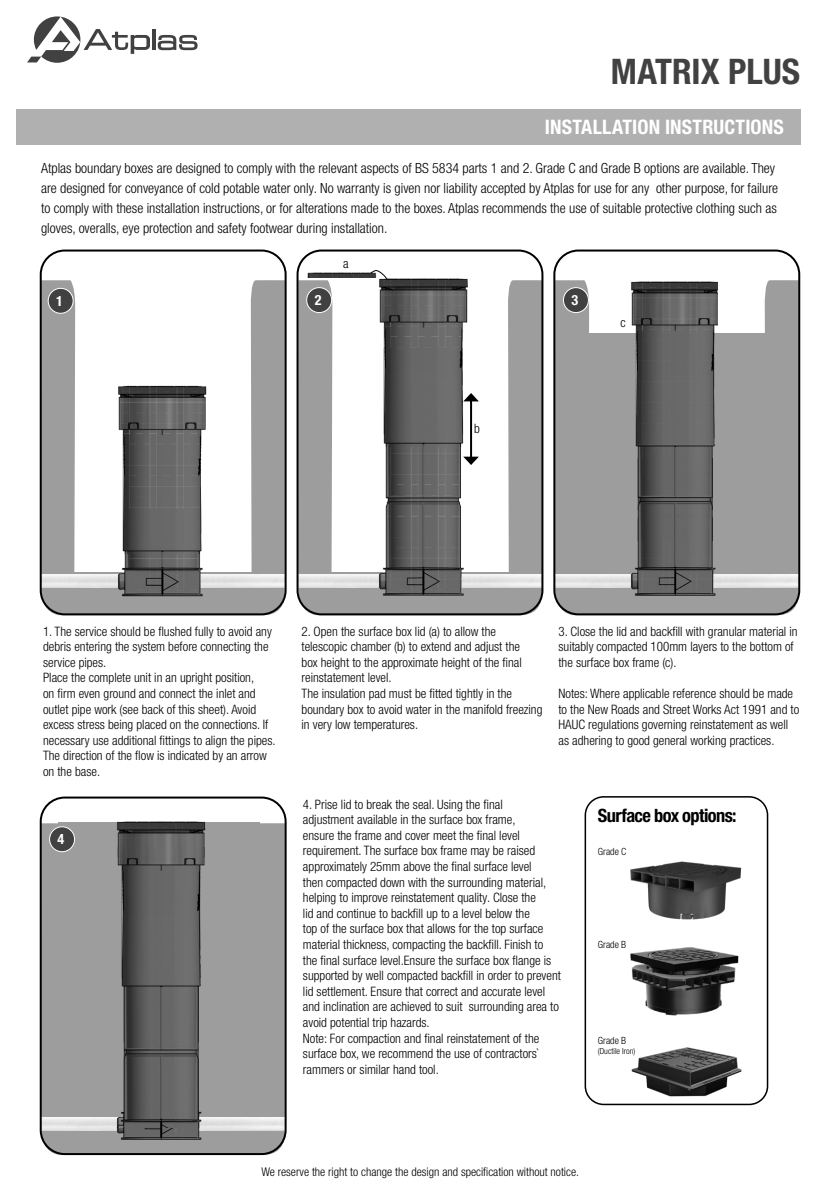
<style>
.page{position:relative;width:840px;height:1191px;background:#fff}
.page>*{position:absolute;margin:0;border:0;box-sizing:border-box;transform-origin:0 0}
.t1{font:700 condensed 35.2px "Helvetica Neue LT Pro";color:#414141}
.t2{font:700 condensed 20px "Helvetica Neue LT Pro";letter-spacing:.01em;color:#fff}
.Title_product{font:700 condensed 18.4px "Helvetica Neue LT Pro";letter-spacing:-.03em;color:#000}
.t3{font:700 condensed 14.2px "Helvetica Neue LT Pro";color:#fff}
.t4{font:300 condensed 14px/20px "Helvetica Neue LT Pro";color:#000}
.t5{font:300 condensed 13px/15.6px "Helvetica Neue LT Pro";color:#000}
.t6{font:300 condensed 12px "Helvetica Neue LT Pro";color:#000}
.t7{font:300 condensed 10px "Helvetica Neue LT Pro";color:#000}
.t8{font:300 condensed 8.4px "Helvetica Neue LT Pro";color:#000}
</style>
<div class="page">
<svg style="left:369px;top:270px;width:12px;height:8px"></svg>
<svg style="left:41px;top:280px;width:244px;height:336px"></svg>
<svg style="left:299px;top:280px;width:243px;height:336px;fill:#9d9d9d"></svg>
<svg style="left:556px;top:280px;width:243px;height:336px;background:#a6a6a6"></svg>
<img style="left:299px;top:575px;width:241px;height:20px">
<div style="left:296px;top:249px;width:247px;height:366px;border:2px solid #000;border-radius:24px"></div>
<div style="left:41px;top:823px;width:244px;height:333px;background:#9d9d9d"></div>
<img style="left:377px;top:349px;width:112px;height:249px">
<img style="left:556px;top:575px;width:240px;height:20px">
<img style="left:628px;top:280px;width:89px;height:179px">
<div style="left:553px;top:249px;width:246px;height:366px;border:2px solid #000;border-radius:24px"></div>
<img style="left:43px;top:575px;width:240px;height:20px">
<img style="left:116px;top:553px;width:107px;height:43px">
<img style="left:116px;top:381px;width:108px;height:172px">
<img style="left:43px;top:1117px;width:240px;height:21px">
<div style="left:40px;top:796px;width:246px;height:359px;border:2px solid #000;border-radius:24px"></div>
<div style="left:40px;top:249px;width:246px;height:366px;border:2px solid #000;border-radius:24px"></div>
<img style="left:307px;top:272px;width:79px;height:5px">
<hr style="left:470px;top:400px;width:2px;height:57px;background:#000">
<svg style="left:463px;top:456px;width:15px;height:9px"></svg>
<img style="left:377px;top:277px;width:104px;height:169px">
<img style="left:628px;top:459px;width:89px;height:136px">
<img style="left:115px;top:1127px;width:92px;height:13px">
<img style="left:115px;top:821px;width:92px;height:306px">
<div style="left:584px;top:796px;width:183px;height:309px;border:2px solid #000;border-radius:18px"></div>
<img style="left:620px;top:1047px;width:134px;height:59px">
<img style="left:630px;top:861px;width:112px;height:59px">
<img style="left:630px;top:947px;width:109px;height:69px">
<div style="left:563px;top:288px;width:25px;height:24px;background:#414141;border-radius:50%"></div>
<div style="left:562px;top:287px;width:26px;height:26px;border:1px solid #fff;border-radius:50%"></div>
<div style="left:306px;top:288px;width:25px;height:24px;background:#414141;border-radius:50%"></div>
<div style="left:306px;top:287px;width:26px;height:26px;border:1px solid #fff;border-radius:50%"></div>
<div style="left:48px;top:288px;width:25px;height:25px;background:#414141;border-radius:50%"></div>
<div style="left:48px;top:288px;width:25px;height:26px;border:1px solid #fff;border-radius:50%"></div>
<div style="left:50px;top:826px;width:24px;height:25px;background:#414141;border-radius:50%"></div>
<div style="left:49px;top:826px;width:26px;height:26px;border:1px solid #fff;border-radius:50%"></div>
<svg style="left:158px;top:35px;width:39px;height:15px"></svg>
<hr style="left:152px;top:29px;width:3px;height:21px;background:#414141">
<svg style="left:27px;top:16px;width:123px;height:47px"></svg>
<div style="left:16px;top:109px;width:783px;height:36px;background:#b0b0b0"></div>
<p class="t1" style="left:610px;top:50px;width:191px">MATRIX PLUS</p>
<p class="t2" style="left:544px;top:115px;width:240px">INSTALLATION INSTRUCTIONS</p>
<p class="t4" style="left:41px;top:158px;width:738px">Atplas boundary boxes are designed to comply with the relevant aspects of BS 5834 parts 1 and 2. Grade C and Grade B options are available. They are designed for conveyance of cold potable water only. No warranty is given nor liability accepted by Atplas for use for any other purpose, for failure to comply with these installation instructions, or for alterations made to the boxes. Atplas recommends the use of suitable protective clothing such as gloves, overalls, eye protection and safety footwear during installation.</p>
<p class="t5" style="left:343px;top:255px;width:7px">a</p>
<p class="t3" style="left:56px;top:292px;width:8px">1</p>
<p class="t3" style="left:314px;top:291px;width:8px">2</p>
<p class="t3" style="left:571px;top:291px;width:8px">3</p>
<p class="t5" style="left:474px;top:420px;width:7px">b</p>
<p class="t5" style="left:620px;top:315px;width:7px">c</p>
<p class="t5" style="left:43px;top:623px;width:230px">1. The service should be flushed fully to avoid any debris entering the system before connecting the service pipes.</p>
<p class="t5" style="left:43px;top:670px;width:234px">Place the complete unit in an upright position,<br>on firm even ground and connect the inlet and outlet pipe work (see back of this sheet). Avoid excess stress being placed on the connections. If necessary use additional fittings to align the pipes.<br>The direction of the flow is indicated by an arrow on the base.</p>
<p class="t3" style="left:58px;top:830px;width:8px">4</p>
<p class="t5" style="left:301px;top:623px;width:221px">2. Open the surface box lid (a) to allow the telescopic chamber (b) to extend and adjust the box height to the approximate height of the final reinstatement level.</p>
<p class="t5" style="left:301px;top:685px;width:242px">The insulation pad must be fitted tightly in the boundary box to avoid water in the manifold freezing in very low temperatures.</p>
<p class="t5" style="left:558px;top:623px;width:240px">3. Close the lid and backfill with granular material in suitably compacted 100mm layers to the bottom of the surface box frame (c).</p>
<p class="t5" style="left:558px;top:685px;width:242px">Notes: Where applicable reference should be made to the New Roads and Street Works Act 1991 and to HAUC regulations governing reinstatement as well as adhering to good general working practices.</p>
<p class="t5" style="left:303px;top:796px;width:259px">4. Prise lid to break the seal. Using the final<br>adjustment available in the surface box frame,<br>ensure the frame and cover meet the final level requirement. The surface box frame may be raised approximately 25mm above the final surface level<br>then compacted down with the surrounding material, helping to improve reinstatement quality. Close the<br>lid and continue to backfill up to a level below the<br>top of the surface box that allows for the top surface material thickness, compacting the backfill. Finish to the final surface level.Ensure the surface box flange is supported by well compacted backfill in order to prevent lid settlement. Ensure that correct and accurate level and inclination are achieved to suit surrounding area to avoid potential trip hazards.</p>
<p class="t5" style="left:303px;top:1030px;width:238px;text-align:justify">Note: For compaction and final reinstatement of the surface box, we recommend the use of contractors` rammers or similar hand tool.</p>
<p class="Title_product" style="left:597px;top:804px;width:140px">Surface box options:</p>
<p class="t7" style="left:597px;top:845px;width:30px">Grade C</p>
<p class="t7" style="left:597px;top:938px;width:30px">Grade B</p>
<p class="t7" style="left:597px;top:1034px;width:30px">Grade B</p>
<p class="t8" style="left:597px;top:1046px;width:39px">(Ductile Iron)</p>
<p class="t6" style="left:261px;top:1165px;width:319px">We reserve the right to change the design and specification without notice.</p>
</div>
